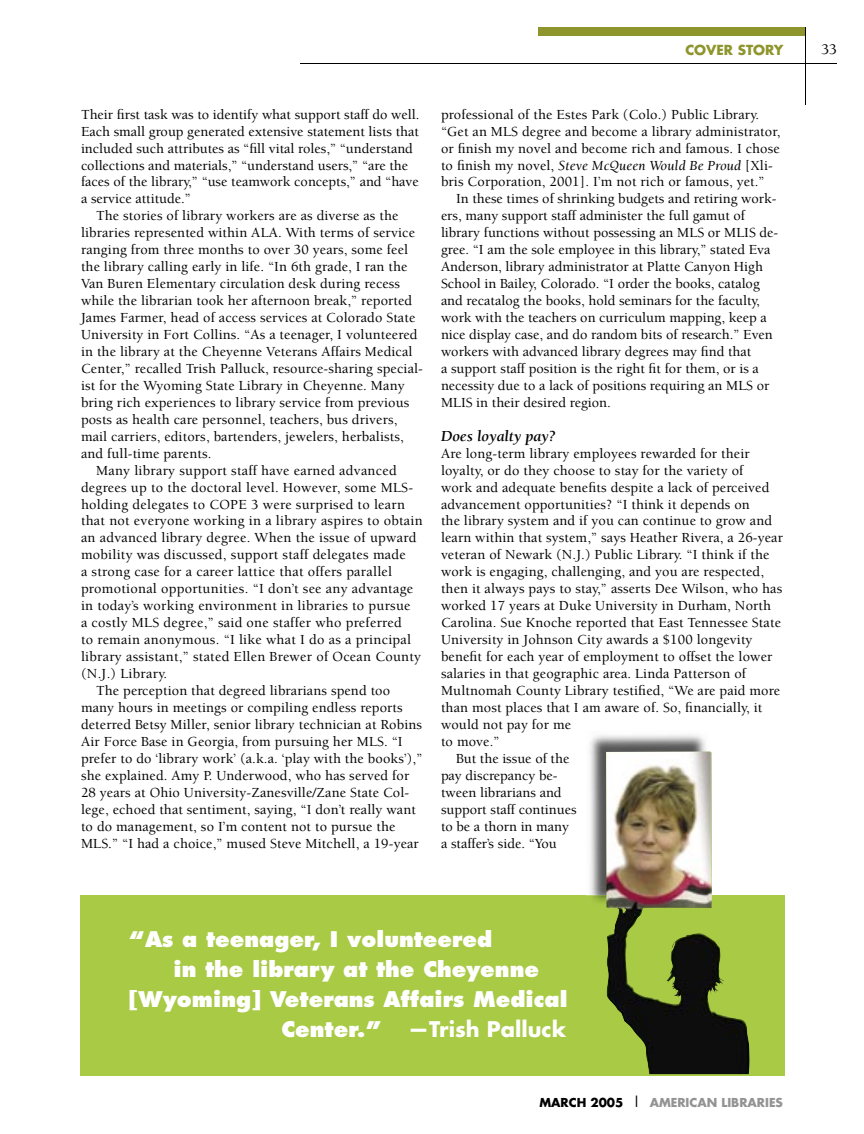
<style>
.page{position:relative;width:864px;height:1134px;background:#fff}
.page>*{position:absolute;margin:0;border:0;box-sizing:border-box;transform-origin:0 0}
.t1{font:800 21px "Futura";color:#fff}
.t2{font:700 21px "Futura";color:#fff}
.t3{font:italic 700 15.75px "Berkeley";color:#000}
.t4{font:500 15px "Berkeley";color:#000}
.t5{font:500 14.25px/17px "Berkeley";letter-spacing:.01em;color:#000}
.t6{font:700 13.5px "Futura";color:#8e952c}
.t7{font:700 12px "Futura";color:#939393}
.s1{font-weight:400;font-style:italic}
.s2{font-weight:800}
.s3{color:#000}
</style>
<div class="page">
<hr style="left:300px;top:63px;width:537px;height:1px;background:#000">
<div style="left:538px;top:27px;width:267px;height:9px;background:#8e952c"></div>
<hr style="left:805px;top:27px;width:1px;height:78px;background:#000">
<div style="left:80px;top:895px;width:704px;height:181px;background:#a8ca44"></div>
<img style="left:624px;top:908px;width:126px;height:166px">
<img style="left:589px;top:735px;width:121px;height:160px">
<img style="left:586px;top:895px;width:21px;height:13px">
<img style="left:607px;top:752px;width:16px;height:156px">
<img style="left:623px;top:752px;width:89px;height:156px">
<p class="t6" style="left:685px;top:41px;width:100px">COVER STORY</p>
<p class="t4" style="left:821px;top:41px;width:17px">33</p>
<p class="t5" style="left:81px;top:106px;width:340px">Their first task was to identify what support staff do well.<br>Each small group generated extensive statement lists that included such attributes as “fill vital roles,” “understand collections and materials,” “understand users,” “are the faces of the library,” “use teamwork concepts,” and “have a service attitude.”</p>
<p class="t5" style="left:96px;top:208px;width:304px">The stories of library workers are as diverse as the</p>
<p class="t5" style="left:81px;top:225px;width:336px">libraries represented within ALA. With terms of service</p>
<p class="t5" style="left:81px;top:242px;width:329px">ranging from three months to over 30 years, some feel</p>
<p class="t5" style="left:81px;top:259px;width:328px">the library calling early in life. “In 6th grade, I ran the</p>
<p class="t5" style="left:81px;top:275px;width:321px">Van Buren Elementary circulation desk during recess</p>
<p class="t5" style="left:81px;top:292px;width:333px">while the librarian took her afternoon break,” reported</p>
<p class="t5" style="left:81px;top:309px;width:336px">James Farmer, head of access services at Colorado State</p>
<p class="t5" style="left:81px;top:326px;width:338px">University in Fort Collins. “As a teenager, I volunteered</p>
<p class="t5" style="left:81px;top:343px;width:333px">in the library at the Cheyenne Veterans Affairs Medical</p>
<p class="t5" style="left:81px;top:360px;width:343px">Center,” recalled Trish Palluck, resource-sharing special-</p>
<p class="t5" style="left:81px;top:377px;width:325px">ist for the Wyoming State Library in Cheyenne. Many</p>
<p class="t5" style="left:81px;top:394px;width:330px">bring rich experiences to library service from previous</p>
<p class="t5" style="left:81px;top:411px;width:318px">posts as health care personnel, teachers, bus drivers,</p>
<p class="t5" style="left:81px;top:428px;width:324px">mail carriers, editors, bartenders, jewelers, herbalists,</p>
<p class="t5" style="left:81px;top:445px;width:132px">and full-time parents.</p>
<p class="t5" style="left:96px;top:462px;width:302px">Many library support staff have earned advanced</p>
<p class="t5" style="left:81px;top:479px;width:334px">degrees up to the doctoral level. However, some MLS-</p>
<p class="t5" style="left:81px;top:496px;width:326px">holding delegates to COPE 3 were surprised to learn</p>
<p class="t5" style="left:81px;top:513px;width:343px">that not everyone working in a library aspires to obtain</p>
<p class="t5" style="left:81px;top:530px;width:337px">an advanced library degree. When the issue of upward</p>
<p class="t5" style="left:81px;top:547px;width:326px">mobility was discussed, support staff delegates made</p>
<p class="t5" style="left:81px;top:564px;width:313px">a strong case for a career lattice that offers parallel</p>
<p class="t5" style="left:81px;top:581px;width:334px">promotional opportunities. “I don’t see any advantage</p>
<p class="t5" style="left:81px;top:598px;width:331px">in today’s working environment in libraries to pursue</p>
<p class="t5" style="left:81px;top:614px;width:322px">a costly MLS degree,” said one staffer who preferred</p>
<p class="t5" style="left:81px;top:631px;width:332px">to remain anonymous. “I like what I do as a principal</p>
<p class="t5" style="left:81px;top:648px;width:342px">library assistant,” stated Ellen Brewer of Ocean County</p>
<p class="t5" style="left:81px;top:665px;width:88px">(N.J.) Library.</p>
<p class="t5" style="left:96px;top:682px;width:296px">The perception that degreed librarians spend too</p>
<p class="t5" style="left:81px;top:699px;width:323px">many hours in meetings or compiling endless reports</p>
<p class="t5" style="left:81px;top:716px;width:343px">deterred Betsy Miller, senior library technician at Robins</p>
<p class="t5" style="left:81px;top:733px;width:323px">Air Force Base in Georgia, from pursuing her MLS. “I</p>
<p class="t5" style="left:81px;top:750px;width:343px">prefer to do ‘library work’ (a.k.a. ‘play with the books’),”</p>
<p class="t5" style="left:81px;top:767px;width:330px">she explained. Amy P. Underwood, who has served for</p>
<p class="t5" style="left:81px;top:784px;width:330px">28 years at Ohio University-Zanesville/Zane State Col-</p>
<p class="t5" style="left:81px;top:801px;width:336px">lege, echoed that sentiment, saying, “I don’t really want</p>
<p class="t5" style="left:81px;top:818px;width:316px">to do management, so I’m content not to pursue the</p>
<p class="t5" style="left:81px;top:835px;width:339px">MLS.” “I had a choice,” mused Steve Mitchell, a 19-year</p>
<p class="t5" style="left:441px;top:106px;width:341px">professional of the Estes Park (Colo.) Public Library. “Get an MLS degree and become a library administrator, or finish my novel and become rich and famous. I chose to finish my novel, <span class="s1">Steve McQueen Would Be Proud</span> [Xli&shy;bris Corporation, 2001]. I’m not rich or famous, yet.”</p>
<p class="t5" style="left:441px;top:191px;width:339px;text-indent:15px">In these times of shrinking budgets and retiring work&shy;ers, many support staff administer the full gamut of library functions without possessing an MLS or MLIS de&shy;gree. “I am the sole employee in this library,” stated Eva Anderson, library administrator at Platte Canyon High School in Bailey, Colorado. “I order the books, catalog and recatalog the books, hold seminars for the faculty, work with the teachers on curriculum mapping, keep a nice display case, and do random bits of research.” Even workers with advanced library degrees may find that<br>a support staff position is the right fit for them, or is a necessity due to a lack of positions requiring an MLS or MLIS in their desired region.</p>
<p class="t3" style="left:441px;top:427px;width:116px">Does loyalty pay?</p>
<p class="t5" style="left:441px;top:445px;width:310px">Are long-term library employees rewarded for their</p>
<p class="t5" style="left:441px;top:462px;width:304px">loyalty, or do they choose to stay for the variety of</p>
<p class="t5" style="left:441px;top:479px;width:330px">work and adequate benefits despite a lack of perceived</p>
<p class="t5" style="left:441px;top:496px;width:310px">advancement opportunities? “I think it depends on</p>
<p class="t5" style="left:441px;top:513px;width:333px">the library system and if you can continue to grow and</p>
<p class="t5" style="left:441px;top:530px;width:344px">learn within that system,” says Heather Rivera, a 26-year</p>
<p class="t5" style="left:441px;top:547px;width:330px">veteran of Newark (N.J.) Public Library. “I think if the</p>
<p class="t5" style="left:441px;top:564px;width:325px">work is engaging, challenging, and you are respected,</p>
<p class="t5" style="left:441px;top:581px;width:343px">then it always pays to stay,” asserts Dee Wilson, who has</p>
<p class="t5" style="left:441px;top:598px;width:332px">worked 17 years at Duke University in Durham, North</p>
<p class="t5" style="left:441px;top:614px;width:342px">Carolina. Sue Knoche reported that East Tennessee State</p>
<p class="t5" style="left:441px;top:631px;width:313px">University in Johnson City awards a $100 longevity</p>
<p class="t5" style="left:441px;top:648px;width:333px">benefit for each year of employment to offset the lower</p>
<p class="t5" style="left:441px;top:665px;width:307px">salaries in that geographic area. Linda Patterson of</p>
<p class="t5" style="left:441px;top:682px;width:341px">Multnomah County Library testified, “We are paid more</p>
<p class="t5" style="left:441px;top:699px;width:323px">than most places that I am aware of. So, financially, it</p>
<p class="t5" style="left:441px;top:716px;width:132px">would not pay for me</p>
<p class="t5" style="left:441px;top:733px;width:60px">to move.”</p>
<p class="t5" style="left:456px;top:750px;width:115px">But the issue of the</p>
<p class="t5" style="left:441px;top:767px;width:118px">pay discrepancy be-</p>
<p class="t5" style="left:441px;top:784px;width:122px">tween librarians and</p>
<p class="t5" style="left:441px;top:801px;width:137px">support staff continues</p>
<p class="t5" style="left:441px;top:818px;width:129px">to be a thorn in many</p>
<p class="t5" style="left:441px;top:835px;width:117px">a staffer’s side. “You</p>
<h1 class="t1" style="left:128px;top:925px;width:365px">“As a teenager, I volunteered</h1>
<h1 class="t1" style="left:173px;top:955px;width:367px">in the library at the Cheyenne</h1>
<h1 class="t1" style="left:128px;top:985px;width:441px">[Wyoming] Veterans Affairs Medical</h1>
<h1 class="t2" style="left:281px;top:1015px;width:286px"><span class="s2">Center.”</span> —Trish Palluck</h1>
<p class="t7" style="left:539px;top:1095px;width:245px"><span class="s3">MARCH 2005</span> <span class="s3">❘</span> AMERICAN LIBRARIES</p>
</div>
